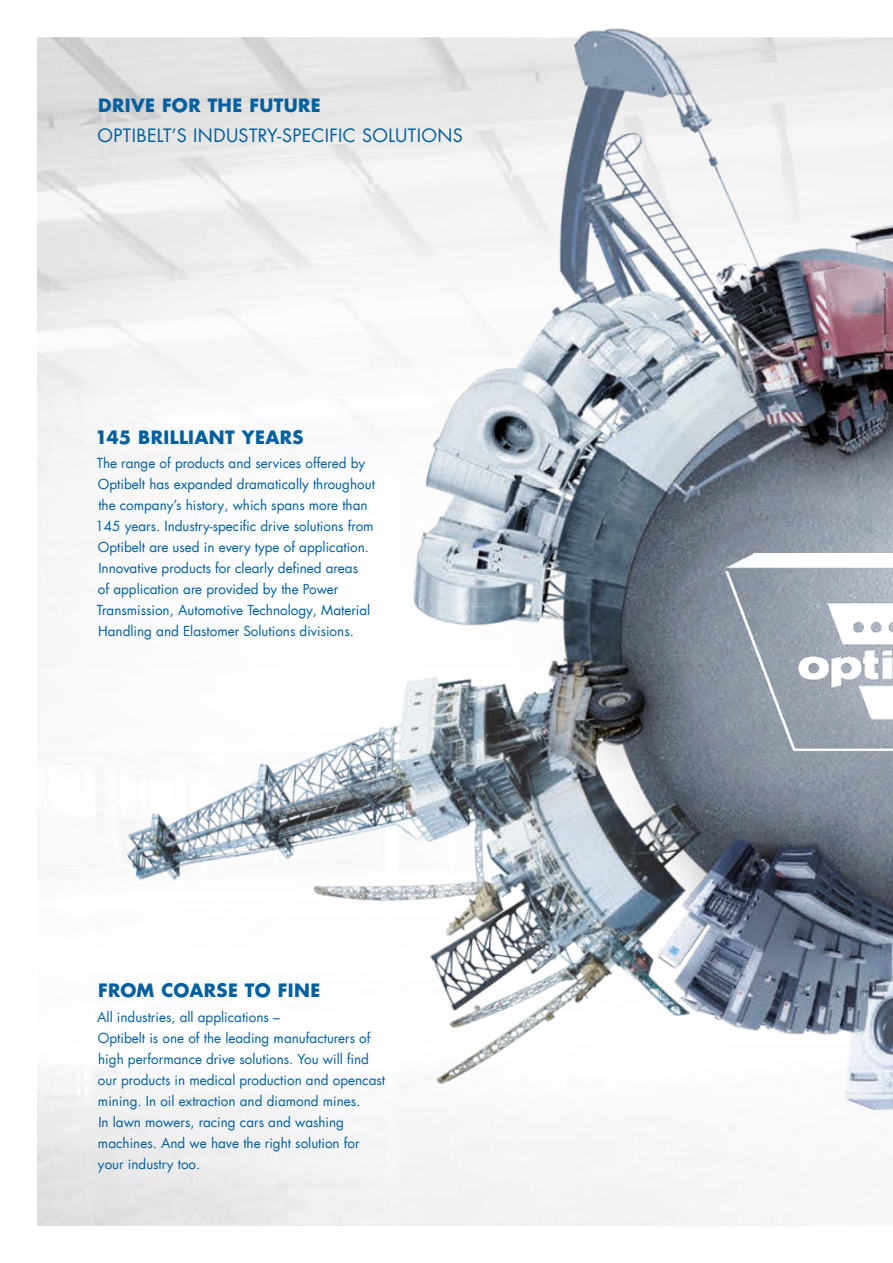
<style>
.page{position:relative;width:893px;height:1263px;background:#fff}
.page>*{position:absolute;margin:0;border:0;box-sizing:border-box;transform-origin:0 0}
.t1{font:700 18px "Futura Com";letter-spacing:.02em;color:#005f9e}
.t2{font:18px "Futura Com";letter-spacing:.02em;color:#005f9e}
.t3{font:13.5px/21px "Futura Com";color:#005f9e}
</style>
<div class="page">
<svg style="left:37px;top:116px;width:17px;height:478px;fill:#f0f0f0"></svg>
<img style="left:54px;top:28px;width:839px;height:1198px">
<img style="left:725px;top:553px;width:168px;height:198px">
<h1 class="t1" style="left:98px;top:92px;width:224px">DRIVE FOR THE FUTURE</h1>
<h1 class="t2" style="left:97px;top:123px;width:367px">OPTIBELT’S INDUSTRY-SPECIFIC SOLUTIONS</h1>
<h1 class="t1" style="left:95px;top:423px;width:210px">145 BRILLIANT YEARS</h1>
<p class="t3" style="left:96px;top:452px;width:281px">The range of products and services offered by Optibelt has expanded dramatically throughout the company’s history, which spans more than 145 years. Industry-specific drive solutions from Optibelt are used in every type of application.<br>Innovative products for clearly defined areas<br>of application are provided by the Power Transmission, Automotive Technology, Material Handling and Elastomer Solutions divisions.</p>
<h1 class="t1" style="left:98px;top:977px;width:224px">FROM COARSE TO FINE</h1>
<p class="t3" style="left:97px;top:1006px;width:289px">All industries, all applications –<br>Optibelt is one of the leading manufacturers of high performance drive solutions. You will find our products in medical production and opencast mining. In oil extraction and diamond mines.<br>In lawn mowers, racing cars and washing machines. And we have the right solution for your industry too.</p>
</div>
